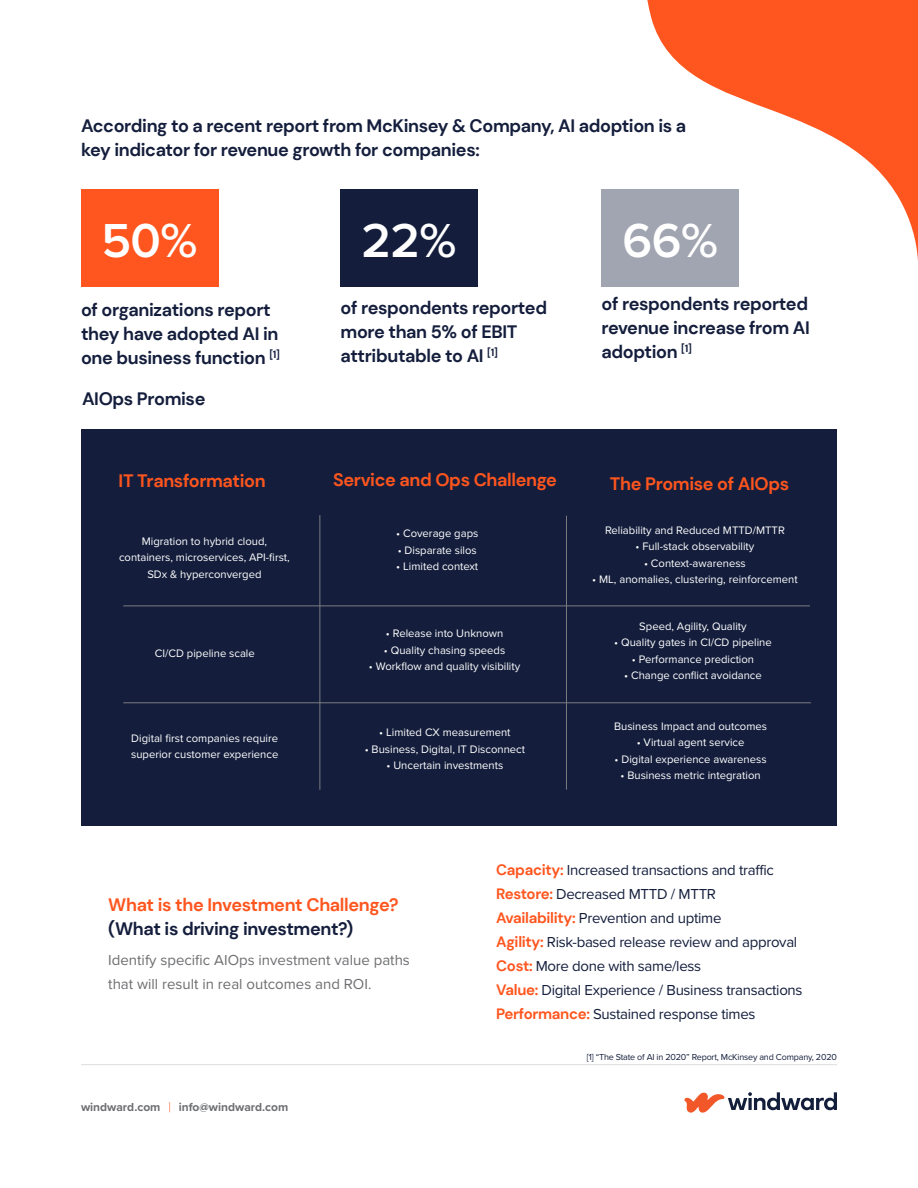
<style>
.page{position:relative;width:918px;height:1188px;background:#fff}
.page>*{position:absolute;margin:0;border:0;box-sizing:border-box;transform-origin:0 0}
.t1{font:600 49.5px "Proxima Nova";color:#fff}
.t2{font:700 18px/24px "DM Sans";letter-spacing:-.02em;color:#141e3c}
.t3{font:700 18px "DM Sans";letter-spacing:-.02em;color:#ff551e}
.t4{font:15px/24px "Proxima Nova";letter-spacing:-.02em;color:#141e3c}
.t5{font:15px/24px "Proxima Nova";color:#6d6e71}
.t6{font:700 12px "Proxima Nova";color:#6d6e71}
.t7{font:11.25px/16.5px "Proxima Nova";color:#fff;text-align:center}
.t8{font:9px "Proxima Nova";letter-spacing:-.02em;color:#141e3c}
.s1{font-weight:300;font-size:14.4px;color:#ff551e}
.s2{font-family:"DM Sans";font-weight:700;color:#ff551e}
</style>
<div class="page">
<hr style="left:81px;top:1064px;width:756px;height:1px;background:#dcddde">
<svg style="left:684px;top:1092px;width:153px;height:21px"></svg>
<div style="left:81px;top:429px;width:756px;height:397px;background:#141e3c"></div>
<hr style="left:320px;top:515px;width:1px;height:275px;background:#7c7c7f">
<hr style="left:566px;top:516px;width:1px;height:274px;background:#7c7c7f">
<hr style="left:123px;top:606px;width:687px;height:1px;background:#7c7c7f">
<hr style="left:123px;top:702px;width:688px;height:1px;background:#7c7c7f">
<svg style="left:647px;top:0;width:271px;height:261px"></svg>
<div style="left:81px;top:189px;width:137px;height:98px;background:#ff551e"></div>
<div style="left:340px;top:189px;width:138px;height:98px;background:#141e3c"></div>
<div style="left:602px;top:189px;width:137px;height:98px;background:#a1a5b1"></div>
<h2 class="t2" style="left:81px;top:114px;width:607px">According to a recent report from McKinsey &amp; Company, AI adoption is a key indicator for revenue growth for companies:</h2>
<h1 class="t1" style="left:101px;top:204px;width:98px">50%</h1>
<h1 class="t1" style="left:362px;top:204px;width:96px">22%</h1>
<h1 class="t1" style="left:623px;top:204px;width:97px">66%</h1>
<h2 class="t2" style="left:81px;top:297px;width:201px">of organizations report they have adopted AI in one business function <sup>[1]</sup></h2>
<h2 class="t2" style="left:340px;top:296px;width:208px">of respondents reported more than 5% of EBIT attributable to AI <sup>[1]</sup></h2>
<h2 class="t2" style="left:602px;top:292px;width:210px;text-align:justify">of respondents reported revenue increase from AI adoption <sup>[1]</sup></h2>
<h2 class="t2" style="left:82px;top:387px;width:125px">AIOps Promise</h2>
<h2 class="t3" style="left:119px;top:470px;width:149px">IT Transformation</h2>
<h2 class="t3" style="left:333px;top:469px;width:225px">Service and Ops Challenge</h2>
<h2 class="t3" style="left:610px;top:472px;width:181px">The Promise of AIOps</h2>
<p class="t7" style="left:119px;top:532px;width:172px">Migration to hybrid cloud, containers, microservices, API-first,<br>SDx &amp; hyperconverged</p>
<p class="t7" style="left:155px;top:645px;width:101px">CI/CD pipeline scale</p>
<p class="t7" style="left:131px;top:729px;width:149px;text-align:left">Digital first companies require superior customer experience</p>
<p class="t7" style="left:396px;top:525px;width:84px">• Coverage gaps</p>
<p class="t7" style="left:398px;top:541px;width:81px">• Disparate silos</p>
<p class="t7" style="left:396px;top:558px;width:84px">• Limited context</p>
<p class="t7" style="left:386px;top:625px;width:119px">• Release into Unknown</p>
<p class="t7" style="left:384px;top:641px;width:123px">• Quality chasing speeds</p>
<p class="t7" style="left:369px;top:658px;width:153px">• Workflow and quality visibility</p>
<p class="t7" style="left:379px;top:724px;width:133px">• Limited CX measurement</p>
<p class="t7" style="left:365px;top:740px;width:162px">• Business, Digital, IT Disconnect</p>
<p class="t7" style="left:387px;top:757px;width:118px">• Uncertain investments</p>
<p class="t7" style="left:605px;top:521px;width:181px">Reliability and Reduced MTTD/MTTR</p>
<p class="t7" style="left:635px;top:538px;width:120px">• Full-stack observability</p>
<p class="t7" style="left:644px;top:554px;width:103px">• Context-awareness</p>
<p class="t7" style="left:592px;top:571px;width:207px">• ML, anomalies, clustering, reinforcement</p>
<p class="t7" style="left:639px;top:617px;width:109px">Speed, Agility, Quality</p>
<p class="t7" style="left:614px;top:634px;width:159px">• Quality gates in CI/CD pipeline</p>
<p class="t7" style="left:632px;top:650px;width:124px">• Performance prediction</p>
<p class="t7" style="left:624px;top:667px;width:139px">• Change conflict avoidance</p>
<p class="t7" style="left:614px;top:717px;width:154px">Business Impact and outcomes</p>
<p class="t7" style="left:637px;top:734px;width:109px">• Virtual agent service</p>
<p class="t7" style="left:615px;top:750px;width:153px">• Digital experience awareness</p>
<p class="t7" style="left:620px;top:767px;width:142px">• Business metric integration</p>
<h2 class="t3" style="left:108px;top:893px;width:292px">What is the Investment Challenge?</h2>
<h2 class="t2" style="left:108px;top:916px;width:247px">(What is driving investment?)</h2>
<h3 class="t5" style="left:108px;top:947px;width:303px">Identify specific AIOps investment value paths that will result in real outcomes and ROI.</h3>
<p class="t6" style="left:81px;top:1098px;width:209px">windward.com <span class="s1">|</span> info@windward.com</p>
<p class="t4" style="left:496px;top:857px;width:308px"><span class="s2">Capacity:</span> Increased transactions and traffic <span class="s2">Restore:</span> Decreased MTTD / MTTR<br><span class="s2">Availability:</span> Prevention and uptime<br><span class="s2">Agility:</span> Risk-based release review and approval <span class="s2">Cost:</span> More done with same/less<br><span class="s2">Value:</span> Digital Experience / Business transactions <span class="s2">Performance:</span> Sustained response times</p>
<p class="t8" style="left:587px;top:1051px;width:252px">[1] “The State of AI in 2020” Report, McKinsey and Company, 2020</p>
</div>
